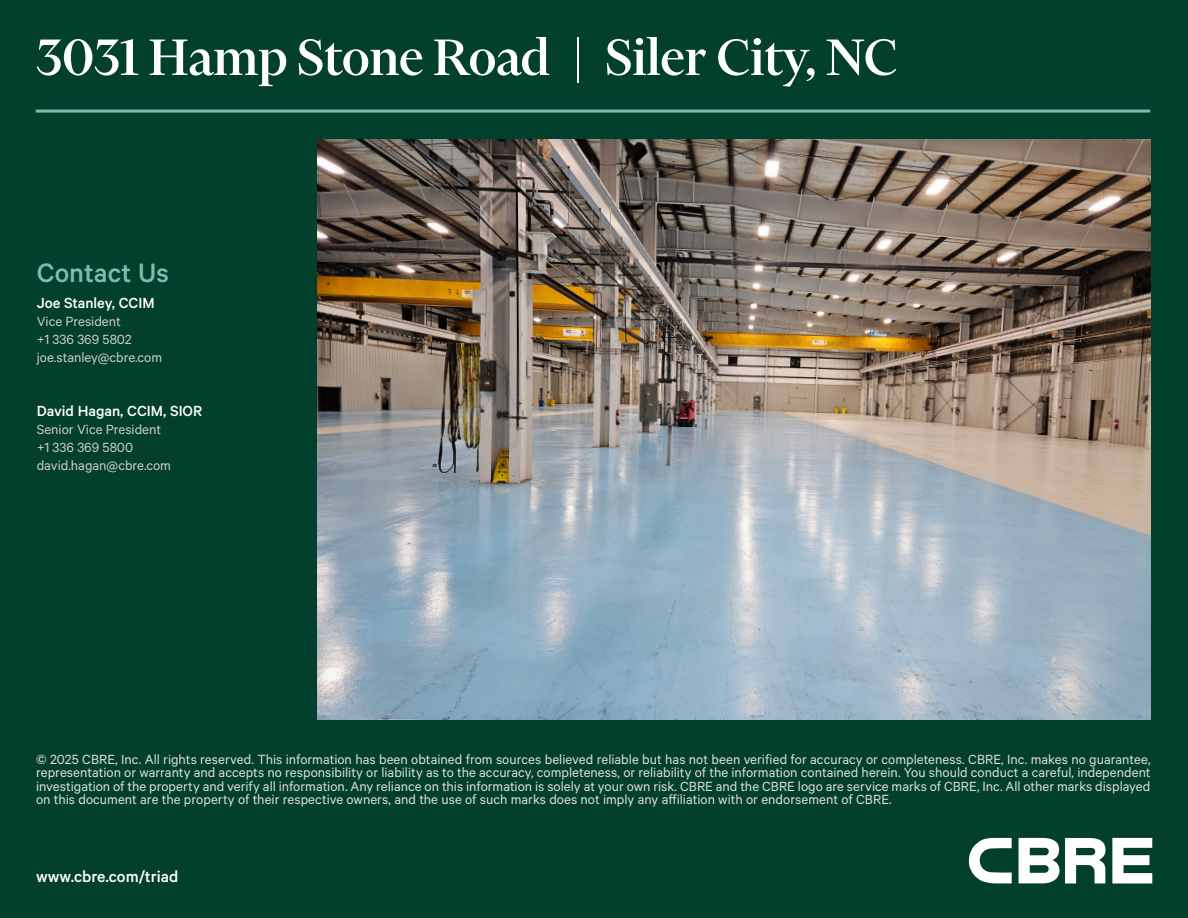
<style>
.page{position:relative;width:1188px;height:918px;background:#023f2c}
.page>*{position:absolute;margin:0;border:0;box-sizing:border-box;transform-origin:0 0}
.Heading_Small{font:500 58.5px "Financier Display";color:#fff}
.Contact_Us{font:500 30px "Calibre";color:#7ebcad}
.Bullet_Heading{font:500 18px "Calibre";color:#fff}
.Broker_Name{font:500 16.5px "Calibre";color:#fff}
.t1{font:15px/13.5px "Calibre";color:#dbdcdb;text-align:justify}
.Contact_Info{font:15px "Calibre";color:#cbccca}
.Broker_Name-2{font:15px "Calibre";color:#cbccca}
</style>
<div class="page">
<img style="left:318px;top:140px;width:833px;height:579px">
<hr style="left:36px;top:110px;width:1114px;height:3px;background:#7ebcad">
<svg style="left:969px;top:838px;width:183px;height:46px"></svg>
<p class="Heading_Small" style="left:36px;top:27px;width:863px">3031 Hamp Stone Road | Siler City, NC</p>
<p class="Contact_Us" style="left:37px;top:255px;width:134px">Contact Us</p>
<p class="Broker_Name" style="left:37px;top:293px;width:119px">Joe Stanley, CCIM</p>
<p class="Contact_Info" style="left:37px;top:312px;width:86px">Vice President</p>
<p class="Contact_Info" style="left:37px;top:330px;width:97px">+1 336 369 5802</p>
<p class="Broker_Name-2" style="left:37px;top:348px;width:127px">joe.stanley@cbre.com</p>
<p class="Broker_Name" style="left:37px;top:401px;width:167px">David Hagan, CCIM, SIOR</p>
<p class="Contact_Info" style="left:37px;top:420px;width:126px">Senior Vice President</p>
<p class="Contact_Info" style="left:37px;top:438px;width:98px">+1 336 369 5800</p>
<p class="Contact_Info" style="left:37px;top:456px;width:136px">david.hagan@cbre.com</p>
<p class="t1" style="left:36px;top:752px;width:1116px">© 2025 CBRE, Inc. All rights reserved. This information has been obtained from sources believed reliable but has not been verified for accuracy or completeness. CBRE, Inc. makes no guarantee, representation or warranty and accepts no responsibility or liability as to the accuracy, completeness, or reliability of the information contained herein. You should conduct a careful, independent investigation of the property and verify all information. Any reliance on this information is solely at your own risk. CBRE and the CBRE logo are service marks of CBRE, Inc. All other marks displayed on this document are the property of their respective owners, and the use of such marks does not imply any affiliation with or endorsement of CBRE.</p>
<p class="Bullet_Heading" style="left:36px;top:865px;width:144px">www.cbre.com/triad</p>
</div>
